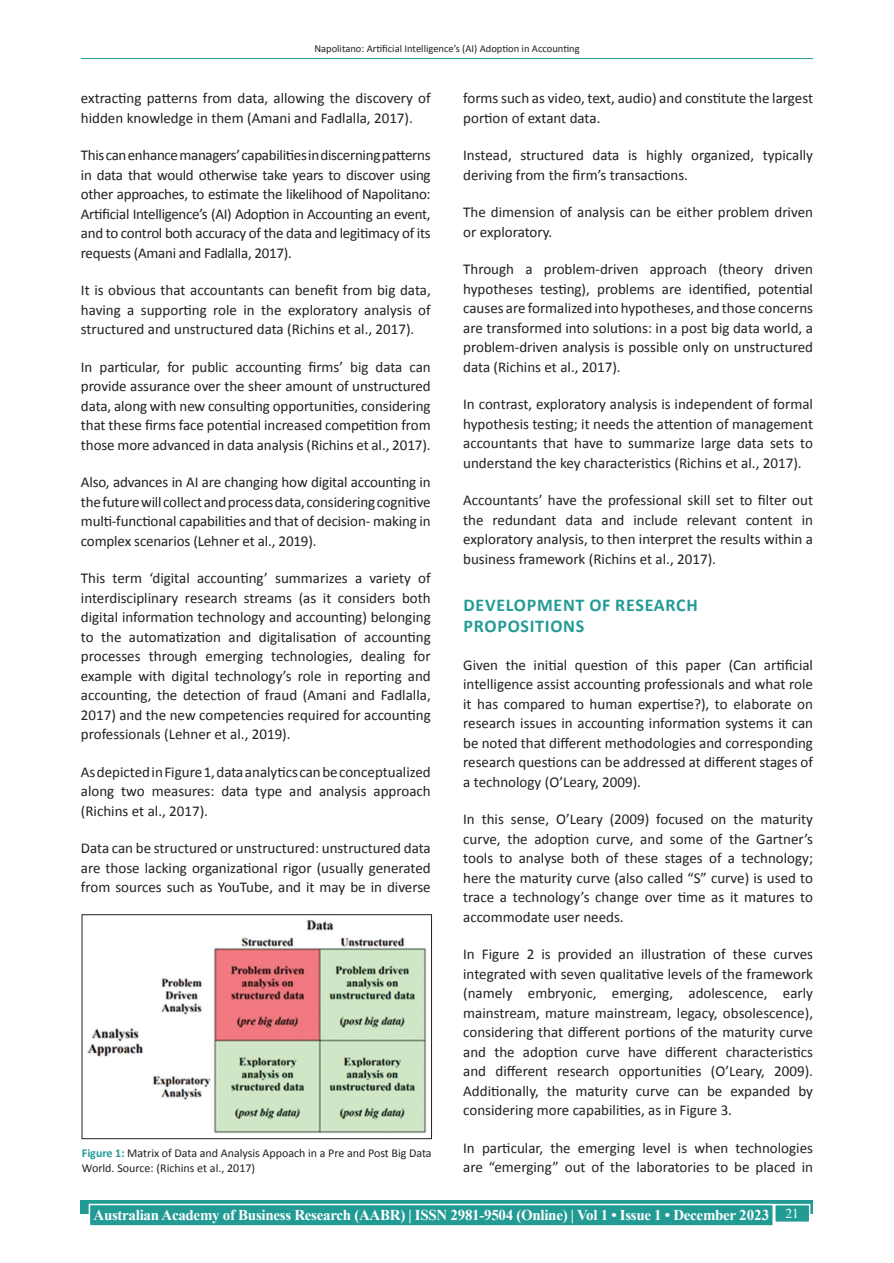
<style>
.page{position:relative;width:894px;height:1263px;background:#fff}
.page>*{position:absolute;margin:0;border:0;box-sizing:border-box;transform-origin:0 0}
.t1{font:700 18px/21px "Calibri";letter-spacing:.04em;color:#239b95}
.TX{font:15px/19.5px "Calibri";color:#231f20;text-align:justify}
.Folio{font:700 15px "Times New Roman";letter-spacing:-.02em;color:#fff}
.FGC{font:12px/15px "Calibri";color:#231f20}
.t2{font:10.5px "Calibri";color:#231f20}
.s1{font-weight:700;color:#239b95}
.s2{font-weight:400;font-size:13.5px}
</style>
<div class="page">
<hr style="left:81px;top:58px;width:731px;height:1px;background:#239b95">
<div style="left:81px;top:1200px;width:731px;height:13px;background:#239b95"></div>
<div style="left:89px;top:1204px;width:684px;height:21px;background:#239b95"></div>
<div style="left:89px;top:1203px;width:684px;height:23px;border:2px solid #fff"></div>
<div style="left:774px;top:1204px;width:35px;height:18px;background:#239b95"></div>
<div style="left:773px;top:1203px;width:37px;height:20px;border:2px solid #fff"></div>
<img style="left:87px;top:920px;width:340px;height:214px">
<div style="left:82px;top:914px;width:349px;height:224px;border:1px solid #231f20"></div>
<p class="t2" style="left:314px;top:41px;width:267px">Napolitano: Artificial Intelligence’s (AI) Adoption in Accounting</p>
<p class="TX" style="left:81px;top:88px;width:351px">extracting patterns from data, allowing the discovery of hidden knowledge in them (Amani and Fadlalla, 2017).</p>
<p class="TX" style="left:81px;top:145px;width:351px">This can enhance managers’ capabilities in discerning patterns in data that would otherwise take years to discover using other approaches, to estimate the likelihood of Napolitano:<br>Artificial Intelligence’s (AI) Adoption in Accounting an event, and to control both accuracy of the data and legitimacy of its requests (Amani and Fadlalla, 2017).</p>
<p class="TX" style="left:81px;top:280px;width:351px">It is obvious that accountants can benefit from big data, having a supporting role in the exploratory analysis of structured and unstructured data (Richins et al., 2017).</p>
<p class="TX" style="left:81px;top:356px;width:351px">In particular, for public accounting firms’ big data can provide assurance over the sheer amount of unstructured data, along with new consulting opportunities, considering that these firms face potential increased competition from those more advanced in data analysis (Richins et al., 2017).</p>
<p class="TX" style="left:81px;top:472px;width:351px">Also, advances in AI are changing how digital accounting in the future will collect and process data, considering cognitive multi-functional capabilities and that of decision- making in complex scenarios (Lehner et al., 2019).</p>
<p class="TX" style="left:81px;top:568px;width:351px">This term ‘digital accounting’ summarizes a variety of interdisciplinary research streams (as it considers both digital information technology and accounting) belonging to the automatization and digitalisation of accounting processes through emerging technologies, dealing for example with digital technology’s role in reporting and accounting, the detection of fraud (Amani and Fadlalla, 2017) and the new competencies required for accounting professionals (Lehner et al., 2019).</p>
<p class="TX" style="left:81px;top:761px;width:351px">As depicted in Figure1, data analytics can be conceptualized along two measures: data type and analysis approach (Richins et al., 2017).</p>
<p class="TX" style="left:81px;top:838px;width:351px">Data can be structured or unstructured: unstructured data are those lacking organizational rigor (usually generated from sources such as YouTube, and it may be in diverse</p>
<p class="FGC" style="left:82px;top:1145px;width:351px"><span class="s1">Figure 1:</span> Matrix of Data and Analysis Appoach in a Pre and Post Big Data<br>World. Source: (Richins et al., 2017)</p>
<p class="TX" style="left:463px;top:88px;width:351px">forms such as video, text, audio) and constitute the largest portion of extant data.</p>
<p class="TX" style="left:463px;top:145px;width:351px">Instead, structured data is highly organized, typically deriving from the firm’s transactions.</p>
<p class="TX" style="left:463px;top:202px;width:351px">The dimension of analysis can be either problem driven or exploratory.</p>
<p class="TX" style="left:463px;top:259px;width:351px">Through a problem-driven approach (theory driven hypotheses testing), problems are identified, potential causes are formalized into hypotheses, and those concerns are transformed into solutions: in a post big data world, a problem-driven analysis is possible only on unstructured data (Richins et al., 2017).</p>
<p class="TX" style="left:463px;top:394px;width:351px">In contrast, exploratory analysis is independent of formal hypothesis testing; it needs the attention of management accountants that have to summarize large data sets to understand the key characteristics (Richins et al., 2017).</p>
<p class="TX" style="left:463px;top:490px;width:351px">Accountants’ have the professional skill set to filter out the redundant data and include relevant content in exploratory analysis, to then interpret the results within a business framework (Richins et al., 2017).</p>
<h1 class="t1" style="left:463px;top:594px;width:236px">DEVELOPMENT OF RESEARCH<br>PROPOSITIONS</h1>
<p class="TX" style="left:463px;top:654px;width:351px">Given the initial question of this paper (Can artificial intelligence assist accounting professionals and what role it has compared to human expertise?), to elaborate on research issues in accounting information systems it can be noted that different methodologies and corresponding research questions can be addressed at different stages of a technology (O’Leary, 2009).</p>
<p class="TX" style="left:463px;top:809px;width:351px">In this sense, O’Leary (2009) focused on the maturity curve, the adoption curve, and some of the Gartner’s tools to analyse both of these stages of a technology; here the maturity curve (also called “S” curve) is used to trace a technology’s change over time as it matures to accommodate user needs.</p>
<p class="TX" style="left:463px;top:944px;width:351px">In Figure 2 is provided an illustration of these curves integrated with seven qualitative levels of the framework (namely embryonic, emerging, adolescence, early mainstream, mature mainstream, legacy, obsolescence), considering that different portions of the maturity curve and the adoption curve have different characteristics and different research opportunities (O’Leary, 2009).<br>Additionally, the maturity curve can be expanded by considering more capabilities, as in Figure 3.</p>
<p class="TX" style="left:463px;top:1137px;width:351px">In particular, the emerging level is when technologies are “emerging” out of the laboratories to be placed in</p>
<p class="Folio" style="left:93px;top:1204px;width:706px">Australian Academy of Business Research (AABR) | ISSN 2981-9504 (Online) | Vol 1 • Issue 1 • December 2023 <span class="s2">21</span></p>
</div>
